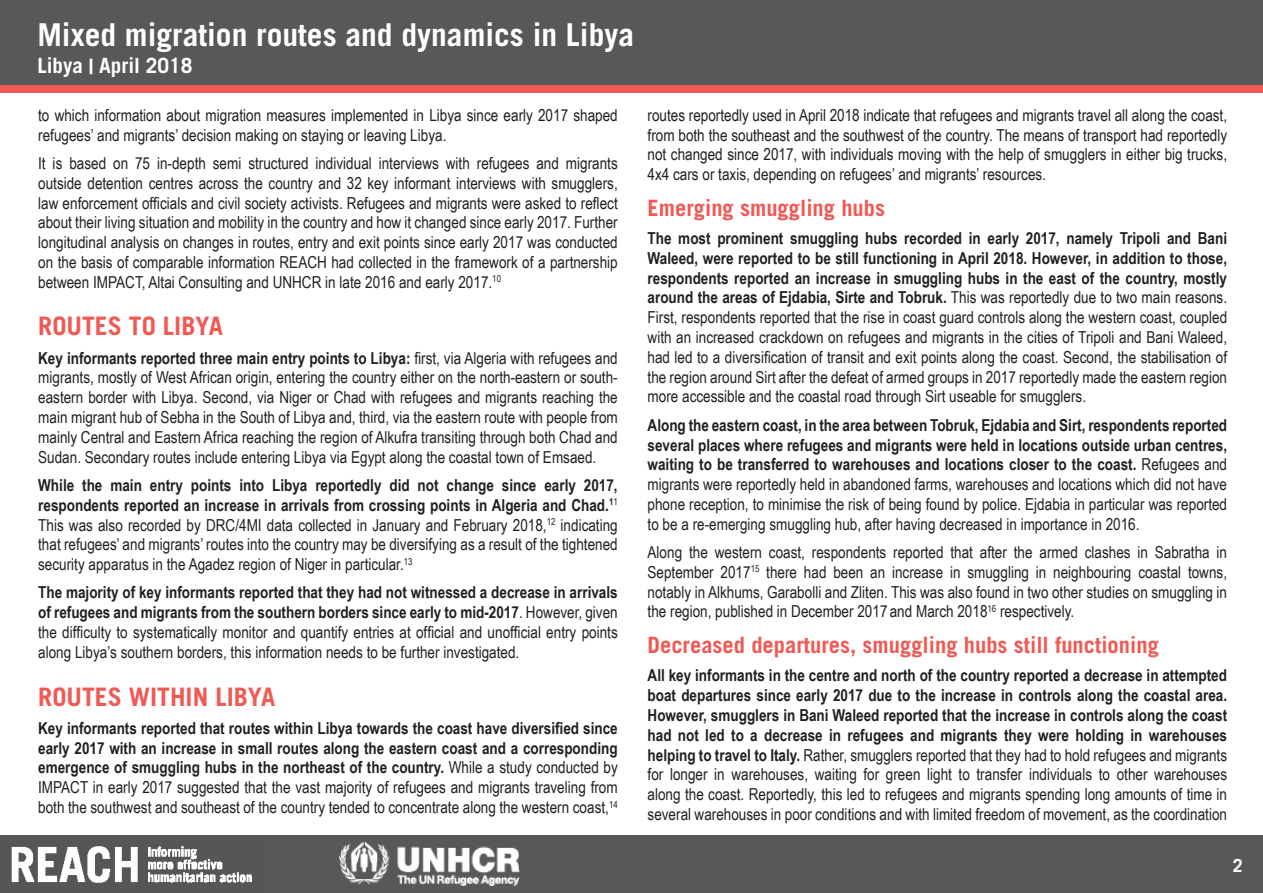
<style>
.page{position:relative;width:1263px;height:893px;background:#fff}
.page>*{position:absolute;margin:0;border:0;box-sizing:border-box;transform-origin:0 0}
.t1{font:700 31.5px "Trade Gothic LT Std";color:#fff}
.Section{font:700 25.5px "Trade Gothic LT Std";color:#f05954}
.Subsection{font:700 22.5px "Trade Gothic LT Std";color:#f05954}
.t2{font:700 21px "Trade Gothic LT Std";color:#fff}
.Section-2{font:700 18px "Trade Gothic LT Std";color:#fff}
.Plain_text{font:16.5px/19.8px "Arial Narrow";color:#231f20;text-align:justify}
.Texts_bullets{font:16.5px/19.8px "Arial Narrow";color:#231f20;text-align:justify}
.Plain_text-2{font:700 16.5px/19.8px "Arial Narrow";color:#231f20;text-align:justify}
.s1{font-weight:700}
.s2{font-weight:400}
</style>
<div class="page">
<div style="left:0;top:0;width:1263px;height:85px;background:#57585a"></div>
<div style="left:0;top:836px;width:1263px;height:57px;background:#57585a"></div>
<div style="left:0;top:85px;width:1263px;height:7px;background:#f05954"></div>
<img style="left:11px;top:846px;width:241px;height:37px">
<img style="left:340px;top:842px;width:179px;height:43px">
<p class="t1" style="left:37px;top:15px;width:598px">Mixed migration routes and dynamics in Libya</p>
<p class="t2" style="left:37px;top:52px;width:157px">Libya | April 2018</p>
<p class="Plain_text" style="left:38px;top:104px;width:581px">to which information about migration measures implemented in Libya since early 2017 shaped refugees’ and migrants’ decision making on staying or leaving Libya.</p>
<p class="Plain_text" style="left:38px;top:153px;width:581px">It is based on 75 in-depth semi structured individual interviews with refugees and migrants outside detention centres across the country and 32 key informant interviews with smugglers, law enforcement officials and civil society activists. Refugees and migrants were asked to reflect about their living situation and mobility in the country and how it changed since early 2017. Further longitudinal analysis on changes in routes, entry and exit points since early 2017 was conducted on the basis of comparable information REACH had collected in the framework of a partnership between IMPACT, Altai Consulting and UNHCR in late 2016 and early 2017.<sup>10</sup></p>
<p class="Section" style="left:38px;top:311px;width:186px">ROUTES TO LIBYA</p>
<p class="Plain_text" style="left:38px;top:347px;width:581px"><span class="s1">Key informants reported three main entry points to Libya:</span> first, via Algeria with refugees and migrants, mostly of West African origin, entering the country either on the north-eastern or south&shy;eastern border with Libya. Second, via Niger or Chad with refugees and migrants reaching the main migrant hub of Sebha in the South of Libya and, third, via the eastern route with people from mainly Central and Eastern Africa reaching the region of Alkufra transiting through both Chad and Sudan. Secondary routes include entering Libya via Egypt along the coastal town of Emsaed.</p>
<p class="Plain_text" style="left:38px;top:475px;width:581px"><span class="s1">While the main entry points into Libya reportedly did not change since early 2017, respondents reported an increase in arrivals from crossing points in Algeria and Chad.</span><sup>1</sup><sup>1<br></sup>This was also recorded by DRC/4MI data collected in January and February 2018,<sup>12</sup> indicating that refugees’ and migrants’ routes into the country may be diversifying as a result of the tightened security apparatus in the Agadez region of Niger in particular.<sup>13</sup></p>
<p class="Plain_text" style="left:38px;top:582px;width:581px"><span class="s1">The majority of key informants reported that they had not witnessed a decrease in arrivals of refugees and migrants from the southern borders since early to mid-2017</span>. However, given the difficulty to systematically monitor and quantify entries at official and unofficial entry points along Libya’s southern borders, this information needs to be further investigated.</p>
<p class="Section" style="left:38px;top:681px;width:239px">ROUTES WITHIN LIBYA</p>
<p class="Plain_text-2" style="left:38px;top:717px;width:581px">Key informants reported that routes within Libya towards the coast have diversified since early 2017 with an increase in small routes along the eastern coast and a corresponding emergence of smuggling hubs in the northeast of the country. <span class="s2">While a study conducted by IMPACT in early 2017 suggested that the vast majority of refugees and migrants traveling from both the southwest and southeast of the country tended to concentrate along the western coast,</span><sup>14</sup></p>
<p class="Plain_text" style="left:648px;top:104px;width:581px">routes reportedly used in April 2018 indicate that refugees and migrants travel all along the coast, from both the southeast and the southwest of the country. The means of transport had reportedly not changed since 2017, with individuals moving with the help of smugglers in either big trucks, 4x4 cars or taxis, depending on refugees’ and migrants’ resources.</p>
<p class="Subsection" style="left:648px;top:194px;width:239px">Emerging smuggling hubs</p>
<p class="Texts_bullets" style="left:648px;top:228px;width:581px"><span class="s1">The most prominent smuggling hubs recorded in early 2017, namely Tripoli and Bani Waleed, were reported to be still functioning in April 2018. However, in addition to those, respondents reported an increase in smuggling hubs in the east of the country, mostly around the areas of Ejdabia, Sirte and Tobruk.</span> This was reportedly due to two main reasons.<br>First, respondents reported that the rise in coast guard controls along the western coast, coupled with an increased crackdown on refugees and migrants in the cities of Tripoli and Bani Waleed, had led to a diversification of transit and exit points along the coast. Second, the stabilisation of the region around Sirt after the defeat of armed groups in 2017 reportedly made the eastern region more accessible and the coastal road through Sirt useable for smugglers.</p>
<p class="Texts_bullets" style="left:648px;top:414px;width:581px"><span class="s1">Along the eastern coast, in the area between Tobruk, Ejdabia and Sirt, respondents reported several places where refugees and migrants were held in locations outside urban centres, waiting to be transferred to warehouses and locations closer to the coast.</span> Refugees and migrants were reportedly held in abandoned farms, warehouses and locations which did not have phone reception, to minimise the risk of being found by police. Ejdabia in particular was reported to be a re-emerging smuggling hub, after having decreased in importance in 2016.</p>
<p class="Texts_bullets" style="left:648px;top:542px;width:581px">Along the western coast, respondents reported that after the armed clashes in Sabratha in September 2017<sup>15</sup> there had been an increase in smuggling in neighbouring coastal towns, notably in Alkhums, Garabolli and Zliten. This was also found in two other studies on smuggling in the region, published in December 2017 and March 2018<sup>16</sup> respectively.</p>
<p class="Subsection" style="left:648px;top:631px;width:513px">Decreased departures, smuggling hubs still functioning</p>
<p class="Plain_text-2" style="left:648px;top:665px;width:581px">All key informants in the centre and north of the country reported a decrease in attempted boat departures since early 2017 due to the increase in controls along the coastal area.<br>However, smugglers in Bani Waleed reported that the increase in controls along the coast had not led to a decrease in refugees and migrants they were holding in warehouses helping to travel to Italy. <span class="s2">Rather, smugglers reported that they had to hold refugees and migrants for longer in warehouses, waiting for green light to transfer individuals to other warehouses along the coast. Reportedly, this led to refugees and migrants spending long amounts of time in several warehouses in poor conditions and with limited freedom of movement, as the coordination</span></p>
<p class="Section-2" style="left:1233px;top:855px;width:12px">2</p>
</div>
